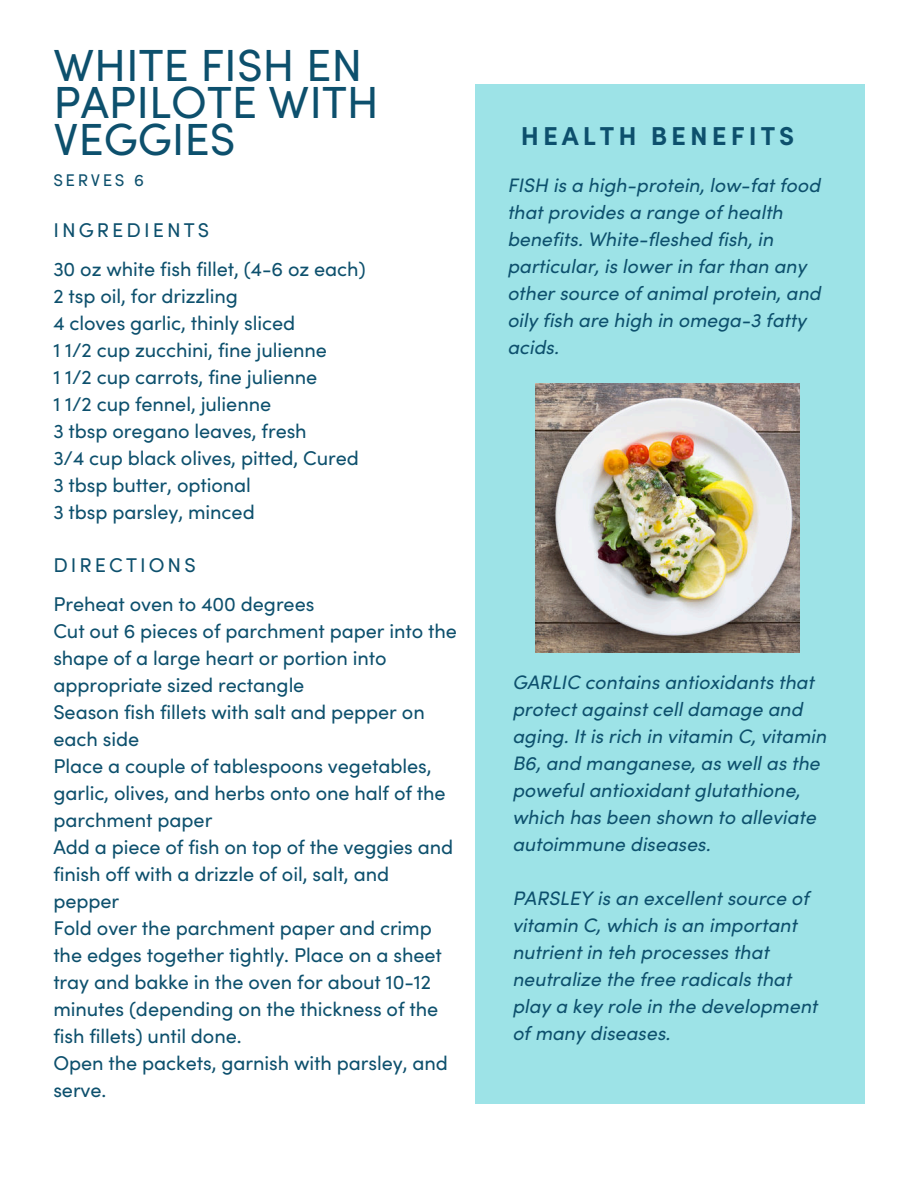
<style>
.page{position:relative;width:918px;height:1188px;background:#fff}
.page>*{position:absolute;margin:0;border:0;box-sizing:border-box;transform-origin:0 0}
.t1{font:45px/37.2px "Sofia Pro";color:#0d506d}
.t2{font:700 25.95px "Sofia Pro";letter-spacing:.155em;color:#0d506d}
.t3{font:19.95px/27px "Sofia Pro";letter-spacing:-.005em;color:#0d506d}
.t4{font:19.95px "Sofia Pro";letter-spacing:.155em;color:#0d506d}
.t5{font:italic 19.5px/27px "Sofia Pro";color:#0d506d}
.t6{font:16.95px "Sofia Pro";letter-spacing:.155em;color:#0d506d}
</style>
<div class="page">
<div style="left:475px;top:84px;width:390px;height:1019px;background:#9de3e7"></div>
<img style="left:535px;top:384px;width:264px;height:269px">
<h1 class="t1" style="left:53px;top:44px;width:327px">WHITE FISH EN<br>PAPILOTE WITH<br>VEGGIES</h1>
<p class="t6" style="left:53px;top:168px;width:92px">SERVES 6</p>
<p class="t4" style="left:53px;top:215px;width:157px">INGREDIENTS</p>
<p class="t3" style="left:53px;top:254px;width:314px">30 oz white fish fillet, (4-6 oz each)<br>2 tsp oil, for drizzling<br>4 cloves garlic, thinly sliced<br>1 1/2 cup zucchini, fine julienne<br>1 1/2 cup carrots, fine julienne<br>1 1/2 cup fennel, julienne<br>3 tbsp oregano leaves, fresh<br>3/4 cup black olives, pitted, Cured<br>3 tbsp butter, optional<br>3 tbsp parsley, minced</p>
<p class="t4" style="left:53px;top:551px;width:144px">DIRECTIONS</p>
<p class="t3" style="left:53px;top:589px;width:405px">Preheat oven to 400 degrees<br>Cut out 6 pieces of parchment paper into the shape of a large heart or portion into appropriate sized rectangle<br>Season fish fillets with salt and pepper on each side<br>Place a couple of tablespoons vegetables, garlic, olives, and herbs onto one half of the parchment paper<br>Add a piece of fish on top of the veggies and finish off with a drizzle of oil, salt, and pepper<br>Fold over the parchment paper and crimp the edges together tightly. Place on a sheet tray and bakke in the oven for about 10-12 minutes (depending on the thickness of the fish fillets) until done.<br>Open the packets, garnish with parsley, and serve.</p>
<h2 class="t2" style="left:521px;top:116px;width:275px">HEALTH BENEFITS</h2>
<p class="t5" style="left:507px;top:171px;width:315px">FISH is a high-protein, low-fat food that provides a range of health benefits. White-fleshed fish, in particular, is lower in far than any other source of animal protein, and oily fish are high in omega-3 fatty acids.</p>
<p class="t5" style="left:512px;top:667px;width:315px">GARLIC contains antioxidants that protect against cell damage and aging. It is rich in vitamin C, vitamin<br>B6, and manganese, as well as the poweful antioxidant glutathione, which has been shown to alleviate autoimmune diseases.</p>
<p class="t5" style="left:512px;top:883px;width:307px">PARSLEY is an excellent source of vitamin C, which is an important nutrient in teh processes that neutralize the free radicals that play a key role in the development of many diseases.</p>
</div>
